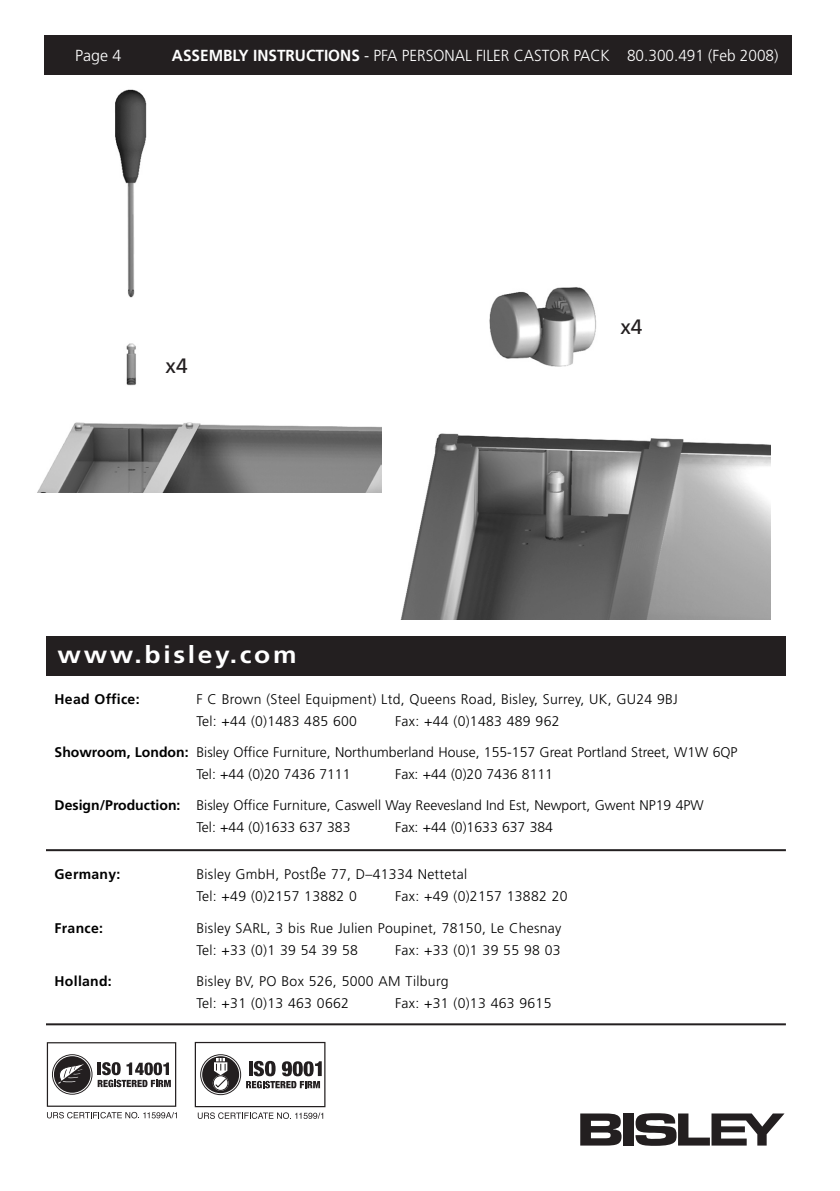
<style>
.page{position:relative;width:840px;height:1191px;background:#fff}
.page>*{position:absolute;margin:0;border:0;box-sizing:border-box;transform-origin:0 0}
.t1{font:700 24px "Frutiger";letter-spacing:.1em;color:#fff;scale:1.1 1}
.t2{font:20.8px "Frutiger";color:#231f20}
.t3{font:300 16px "Frutiger";color:#fff;scale:.96 1}
.t4{font:300 16px "Frutiger";color:#fff}
.t5{font:300 14px/22px "Frutiger";letter-spacing:.02em;color:#000}
.t6{font:300 14px/22px "Frutiger";color:#000}
.t7{font:700 14px "Frutiger";letter-spacing:.02em;color:#000}
.s1{font-weight:700}
.s2{font-size:16px}
</style>
<div class="page">
<div style="left:44px;top:35px;width:746px;height:40px;background:#231f20"></div>
<div style="left:623px;top:1113px;width:10px;height:32px;background:#231f20"></div>
<svg style="left:635px;top:1113px;width:149px;height:32px"></svg>
<svg style="left:580px;top:1113px;width:41px;height:32px"></svg>
<div style="left:46px;top:636px;width:739px;height:40px;background:#231f20"></div>
<hr style="left:46px;top:849px;width:739px;height:2px;background:#231f20">
<hr style="left:46px;top:1023px;width:739px;height:2px;background:#231f20">
<svg style="left:195px;top:1042px;width:130px;height:77px"></svg>
<svg style="left:47px;top:1042px;width:129px;height:64px"></svg>
<svg style="left:47px;top:1112px;width:130px;height:6px"></svg>
<img style="left:37px;top:89px;width:344px;height:403px">
<img style="left:401px;top:287px;width:369px;height:332px">
<p class="t4" style="left:75px;top:46px;width:34px">Page</p>
<p class="t3" style="left:172px;top:46px;width:633px"><span class="s1">ASSEMBLY INSTRUCTIONS</span> - PFA PERSONAL FILER CASTOR PACK 80.300.491 (Feb 2008)</p>
<p class="t2" style="left:165px;top:353px;width:23px">x4</p>
<p class="t2" style="left:620px;top:314px;width:23px">x4</p>
<p class="t1" style="left:58px;top:640px;width:218px">www.bisley.com</p>
<p class="t7" style="left:55px;top:690px;width:86px">Head Office:</p>
<p class="t5" style="left:196px;top:688px;width:482px">F C Brown (Steel Equipment) Ltd, Queens Road, Bisley, Surrey, UK, GU24 9BJ<br>Tel: +44 (0)1483 485 600</p>
<p class="t5" style="left:395px;top:710px;width:166px">Fax: +44 (0)1483 489 962</p>
<p class="t6" style="left:196px;top:741px;width:542px;text-indent:-142px"><span class="s1">Showroom, London:</span> Bisley Office Furniture, Northumberland House, 155-157 Great Portland Street, W1W 6QP<br>Tel: +44 (0)20 7436 7111</p>
<p class="t6" style="left:395px;top:763px;width:159px">Fax: +44 (0)20 7436 8111</p>
<p class="t6" style="left:196px;top:795px;width:508px;text-indent:-142px"><span class="s1">Design/Production:</span> Bisley Office Furniture, Caswell Way Reevesland Ind Est, Newport, Gwent NP19 4PW<br>Tel: +44 (0)1633 637 383</p>
<p class="t6" style="left:395px;top:817px;width:159px">Fax: +44 (0)1633 637 384</p>
<p class="t7" style="left:55px;top:865px;width:67px">Germany:</p>
<p class="t5" style="left:196px;top:863px;width:272px">Bisley GmbH, Post<span class="s2">ß</span>e 77, D–41334 Nettetal<br>Tel: +49 (0)2157 13882 0</p>
<p class="t5" style="left:395px;top:885px;width:174px">Fax: +49 (0)2157 13882 20</p>
<p class="t7" style="left:55px;top:919px;width:50px">France:</p>
<p class="t5" style="left:196px;top:917px;width:366px">Bisley SARL, 3 bis Rue Julien Poupinet, 78150, Le Chesnay<br>Tel: +33 (0)1 39 54 39 58</p>
<p class="t5" style="left:395px;top:939px;width:167px">Fax: +33 (0)1 39 55 98 03</p>
<p class="t7" style="left:55px;top:972px;width:59px">Holland:</p>
<p class="t5" style="left:196px;top:970px;width:253px">Bisley BV, PO Box 526, 5000 AM Tilburg<br>Tel: +31 (0)13 463 0662</p>
<p class="t5" style="left:395px;top:992px;width:158px">Fax: +31 (0)13 463 9615</p>
</div>
